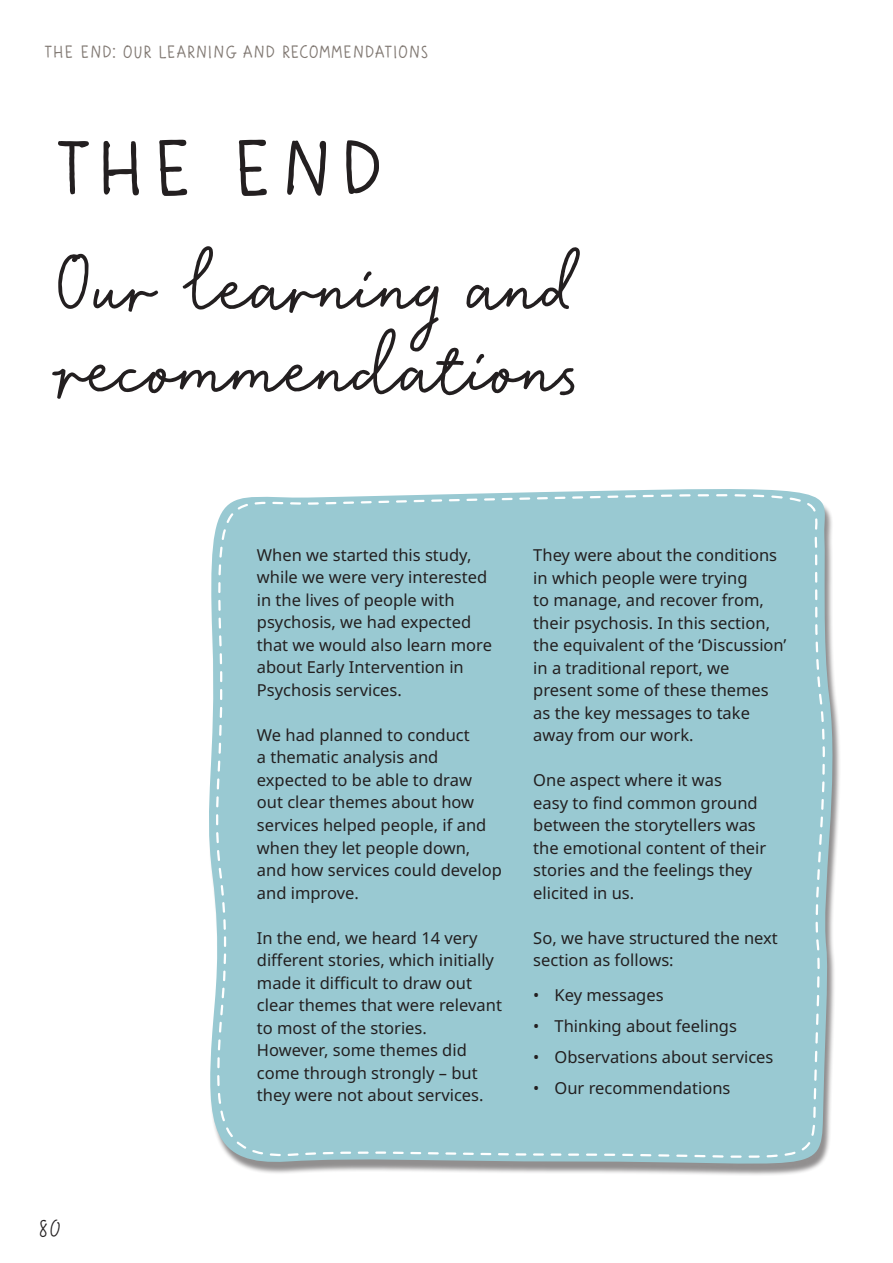
<style>
.page{position:relative;width:893px;height:1263px;background:#fff}
.page>*{position:absolute;margin:0;border:0;box-sizing:border-box;transform-origin:0 0}
.t1{font:75px/82.5px "Scandiebox One";color:#231f20}
.t2{font:67.5px "Scandiebox Four";letter-spacing:-.2em;color:#231f20}
.t3{font:22.5px "Scandiebox One";color:#231f20}
.t4{font:16.5px/22.5px "Noto Sans";color:#231f20}
.t5{font:15px "Scandiebox Four";letter-spacing:-.26em;color:#817973}
</style>
<div class="page">
<svg style="left:209px;top:489px;width:631px;height:686px"></svg>
<svg style="left:585px;top:1157px;width:232px;height:11px;background:#97acb0"></svg>
<svg style="left:824px;top:705px;width:5px;height:229px"></svg>
<svg style="left:655px;top:493px;width:164px;height:1px"></svg>
<svg style="left:216px;top:490px;width:86px;height:144px"></svg>
<svg style="left:213px;top:652px;width:4px;height:215px"></svg>
<svg style="left:215px;top:1038px;width:2px;height:119px"></svg>
<div style="left:217px;top:494px;width:607px;height:663px;background:#99c9d2"></div>
<p class="t5" style="left:43px;top:40px;width:389px">THE END: OUR LEARNING AND RECOMMENDATIONS</p>
<h2 class="t2" style="left:47px;top:113px;width:347px">THE END</h2>
<h1 class="t1" style="left:51px;top:246px;width:531px">Our learning and recommendations</h1>
<h3 class="t3" style="left:38px;top:1217px;width:25px">80</h3>
<p class="t4" style="left:257px;top:544px;width:237px">When we started this study, while we were very interested in the lives of people with psychosis, we had expected that we would also learn more about Early Intervention in<br>Psychosis services.</p>
<p class="t4" style="left:257px;top:724px;width:247px">We had planned to conduct<br>a thematic analysis and expected to be able to draw out clear themes about how services helped people, if and when they let people down, and how services could develop and improve.</p>
<p class="t4" style="left:257px;top:927px;width:247px">In the end, we heard 14 very different stories, which initially made it difficult to draw out clear themes that were relevant to most of the stories.<br>However, some themes did come through strongly – but they were not about services.</p>
<p class="t4" style="left:533px;top:544px;width:255px">They were about the conditions in which people were trying<br>to manage, and recover from, their psychosis. In this section, the equivalent of the ‘Discussion’ in a traditional report, we present some of these themes as the key messages to take away from our work.</p>
<p class="t4" style="left:533px;top:769px;width:234px">One aspect where it was<br>easy to find common ground between the storytellers was the emotional content of their stories and the feelings they elicited in us.</p>
<p class="t4" style="left:533px;top:927px;width:246px">So, we have structured the next section as follows:</p>
<p class="t4" style="left:533px;top:984px;width:132px">• Key messages</p>
<p class="t4" style="left:533px;top:1015px;width:205px">• Thinking about feelings</p>
<p class="t4" style="left:533px;top:1046px;width:242px">• Observations about services</p>
<p class="t4" style="left:533px;top:1077px;width:199px">• Our recommendations</p>
</div>
